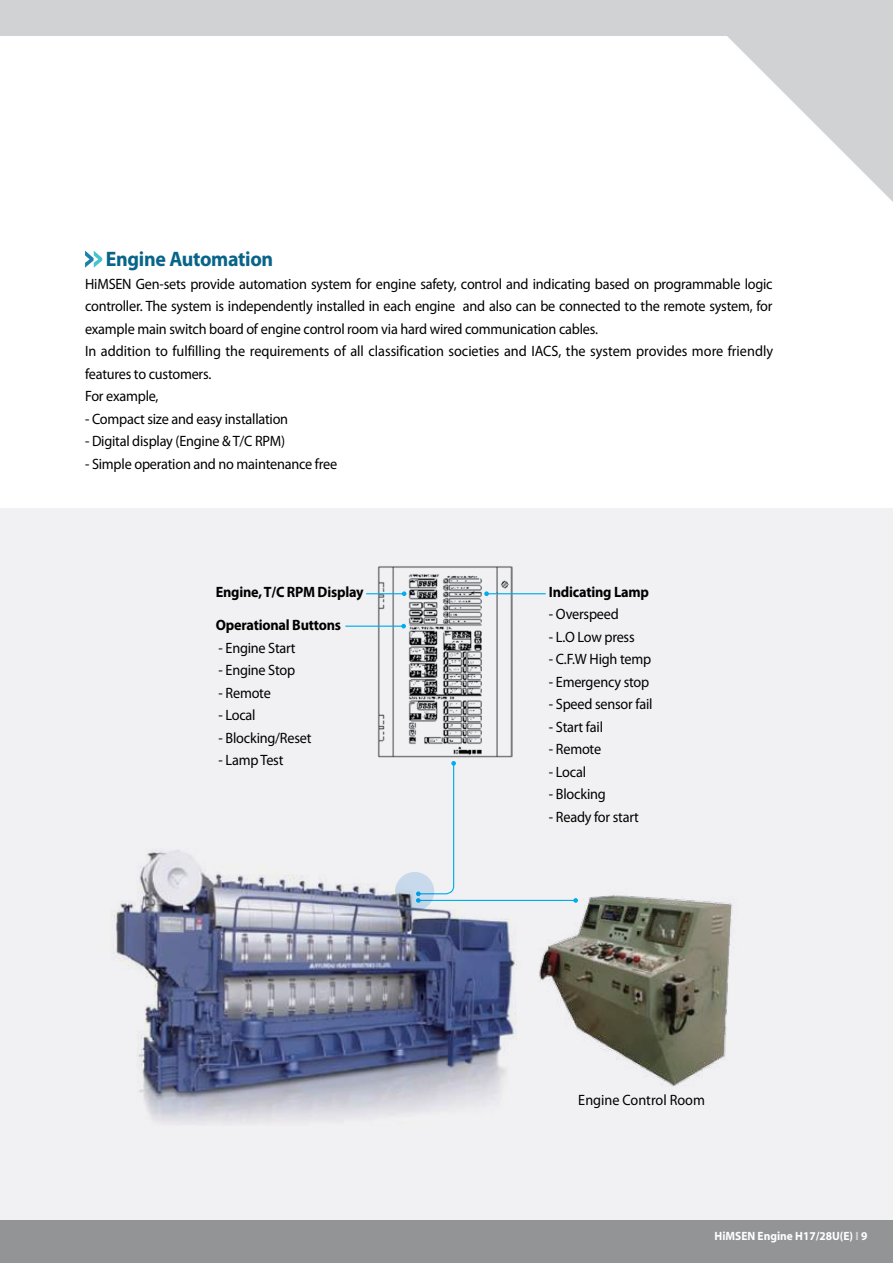
<style>
.page{position:relative;width:893px;height:1263px;background:#fff}
.page>*{position:absolute;margin:0;border:0;box-sizing:border-box;transform-origin:0 0}
.t1{font:700 21px "Myriad Pro";letter-spacing:-.015em;color:#086488;scale:.95 1}
.t2{font:15px/22.5px "Myriad Pro";letter-spacing:-.015em;color:#000;scale:.95 1}
.t3{font:700 15px "Myriad Pro";letter-spacing:-.015em;color:#000;scale:.95 1}
.t4{font:700 12px "Myriad";color:#fff;scale:.95 1}
.s1{color:#d1d2d3}
</style>
<div class="page">
<div style="left:0;top:509px;width:893px;height:754px;background:#f1f1f3"></div>
<div style="left:0;top:1220px;width:893px;height:43px;background:#929496"></div>
<div style="left:0;top:0;width:893px;height:36px;background:#d1d2d3"></div>
<svg style="left:727px;top:36px;width:166px;height:166px"></svg>
<svg style="left:85px;top:251px;width:17px;height:17px"></svg>
<img style="left:378px;top:566px;width:135px;height:191px">
<hr style="left:366px;top:593px;width:38px;height:1px;background:#00adee">
<svg style="left:402px;top:591px;width:4px;height:5px"></svg>
<hr style="left:345px;top:626px;width:59px;height:1px;background:#00adee">
<svg style="left:401px;top:624px;width:5px;height:4px"></svg>
<hr style="left:487px;top:593px;width:59px;height:1px;background:#00adee">
<svg style="left:484px;top:591px;width:5px;height:5px"></svg>
<img style="left:114px;top:850px;width:407px;height:273px">
<img style="left:521px;top:894px;width:212px;height:192px">
<hr style="left:418px;top:900px;width:158px;height:1px;background:#00adee">
<svg style="left:573px;top:898px;width:5px;height:5px"></svg>
<svg style="left:416px;top:761px;width:40px;height:142px"></svg>
<svg style="left:395px;top:872px;width:39px;height:39px"></svg>
<h1 class="t1" style="left:106px;top:245px;width:178px">Engine Automation</h1>
<p class="t2" style="left:85px;top:272px;width:726px">HiMSEN Gen-sets provide automation system for engine safety, control and indicating based on programmable logic controller. The system is independently installed in each engine and also can be connected to the remote system, for example main switch board of engine control room via hard wired communication cables.<br>In addition to fulfilling the requirements of all classification societies and IACS, the system provides more friendly features to customers.<br>For example,</p>
<p class="t2" style="left:85px;top:407px;width:215px">- Compact size and easy installation</p>
<p class="t2" style="left:85px;top:430px;width:212px">- Digital display (Engine &amp; T/C RPM)</p>
<p class="t2" style="left:85px;top:452px;width:267px">- Simple operation and no maintenance free</p>
<p class="t3" style="left:216px;top:582px;width:157px">Engine, T/C RPM Display</p>
<p class="t3" style="left:549px;top:582px;width:107px">Indicating Lamp</p>
<p class="t2" style="left:549px;top:603px;width:75px">- Overspeed</p>
<p class="t2" style="left:549px;top:625px;width:92px">- L.O Low press</p>
<p class="t2" style="left:549px;top:648px;width:109px">- C.F.W High temp</p>
<p class="t2" style="left:549px;top:670px;width:107px">- Emergency stop</p>
<p class="t2" style="left:549px;top:693px;width:111px">- Speed sensor fail</p>
<p class="t2" style="left:549px;top:715px;width:58px">- Start fail</p>
<p class="t2" style="left:549px;top:738px;width:56px">- Remote</p>
<p class="t2" style="left:549px;top:760px;width:41px">- Local</p>
<p class="t2" style="left:549px;top:783px;width:61px">- Blocking</p>
<p class="t2" style="left:549px;top:805px;width:96px">- Ready for start</p>
<p class="t3" style="left:216px;top:615px;width:133px">Operational Buttons</p>
<p class="t2" style="left:219px;top:636px;width:83px">- Engine Start</p>
<p class="t2" style="left:219px;top:659px;width:82px">- Engine Stop</p>
<p class="t2" style="left:219px;top:681px;width:56px">- Remote</p>
<p class="t2" style="left:219px;top:704px;width:41px">- Local</p>
<p class="t2" style="left:219px;top:726px;width:99px">- Blocking/Reset</p>
<p class="t2" style="left:219px;top:749px;width:70px">- Lamp Test</p>
<p class="t2" style="left:578px;top:1088px;width:135px">Engine Control Room</p>
<p class="t4" style="left:715px;top:1229px;width:162px">HiMSEN Engine H17/28U(E) <span class="s1">I</span> 9</p>
</div>
